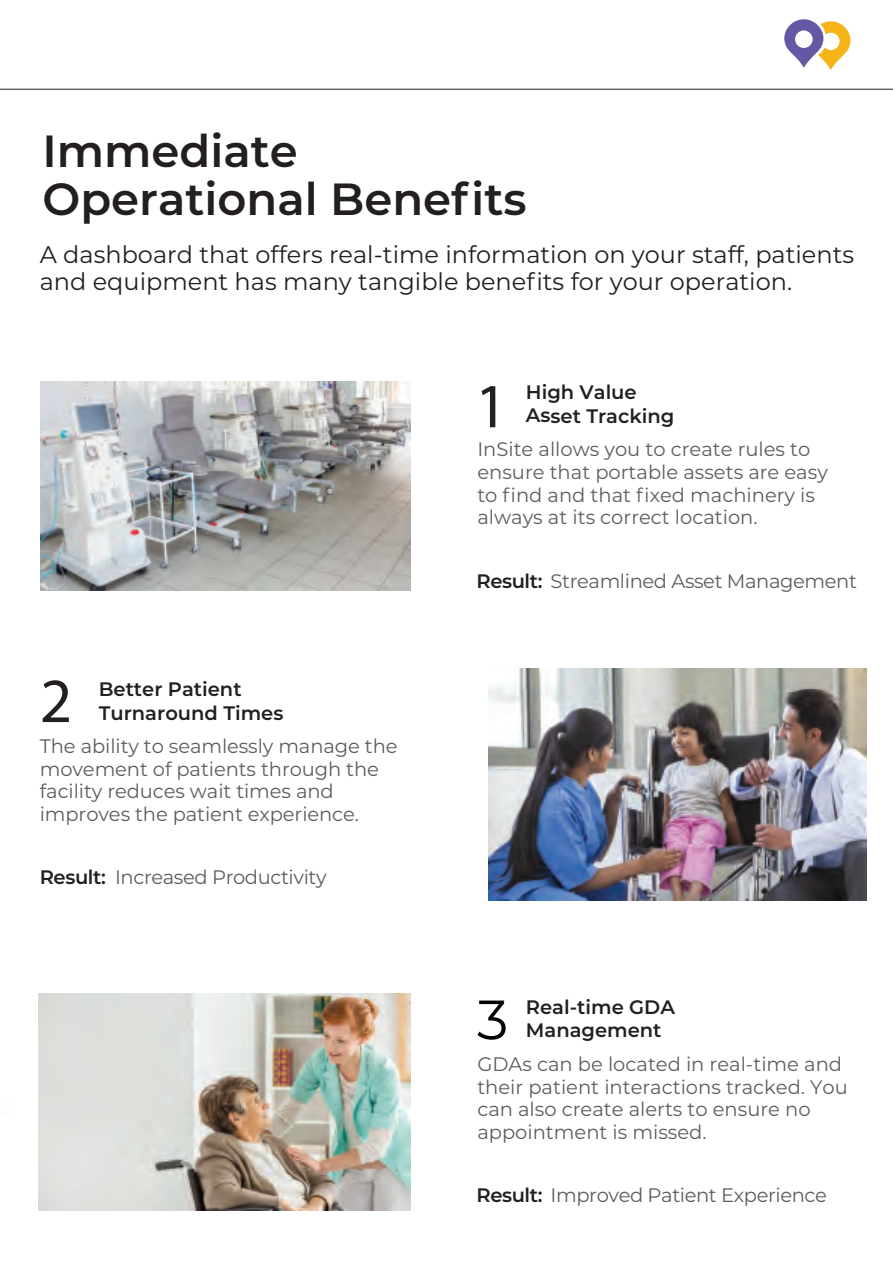
<style>
.page{position:relative;width:893px;height:1263px;background:#fff}
.page>*{position:absolute;margin:0;border:0;box-sizing:border-box;transform-origin:0 0}
.t1{font:63.15px "Myriad Pro";color:#231f20}
.t2{font:600 45px/48px "Montserrat";color:#231f20}
.t3{font:24px/27px "Montserrat";color:#231f20}
.t4{font:19.5px/22.5px "Montserrat";color:#5d5d5d}
.t5{font:19.5px "Montserrat";letter-spacing:-.02em;color:#5d5d5d}
.t6{font:600 19.5px/23.4px "Montserrat";color:#231f20}
.s1{font-weight:600;color:#231f20}
</style>
<div class="page">
<img style="left:488px;top:668px;width:378px;height:233px">
<img style="left:39px;top:994px;width:372px;height:216px">
<img style="left:40px;top:381px;width:370px;height:209px">
<svg style="left:478px;top:1000px;width:28px;height:40px"></svg>
<svg style="left:784px;top:19px;width:67px;height:51px"></svg>
<hr style="left:0;top:89px;width:893px;height:1px;background:#231f20">
<h2 class="t2" style="left:43px;top:125px;width:486px">Immediate<br>Operational Benefits</h2>
<p class="t3" style="left:40px;top:240px;width:816px">A dashboard that offers real-time information on your staff, patients and equipment has many tangible benefits for your operation.</p>
<h1 class="t1" style="left:475px;top:367px;width:34px">1</h1>
<p class="t6" style="left:526px;top:380px;width:150px">High Value<br>Asset Tracking</p>
<p class="t4" style="left:477px;top:438px;width:352px">InSite allows you to create rules to ensure that portable assets are easy to find and that fixed machinery is always at its correct location.</p>
<h1 class="t1" style="left:40px;top:662px;width:34px">2</h1>
<p class="t6" style="left:99px;top:677px;width:186px">Better Patient<br>Turnaround Times</p>
<p class="t4" style="left:40px;top:734px;width:359px">The ability to seamlessly manage the movement of patients through the facility reduces wait times and improves the patient experience.</p>
<p class="t5" style="left:40px;top:864px;width:288px"><span class="s1">Result:</span> Increased Productivity</p>
<p class="t5" style="left:476px;top:567px;width:382px"><span class="s1">Result:</span> Streamlined Asset Management</p>
<p class="t6" style="left:526px;top:994px;width:151px">Real-time GDA<br>Management</p>
<p class="t4" style="left:477px;top:1052px;width:372px">GDAs can be located in real-time and their patient interactions tracked. You can also create alerts to ensure no appointment is missed.</p>
<p class="t5" style="left:476px;top:1182px;width:352px"><span class="s1">Result:</span> Improved Patient Experience</p>
</div>
